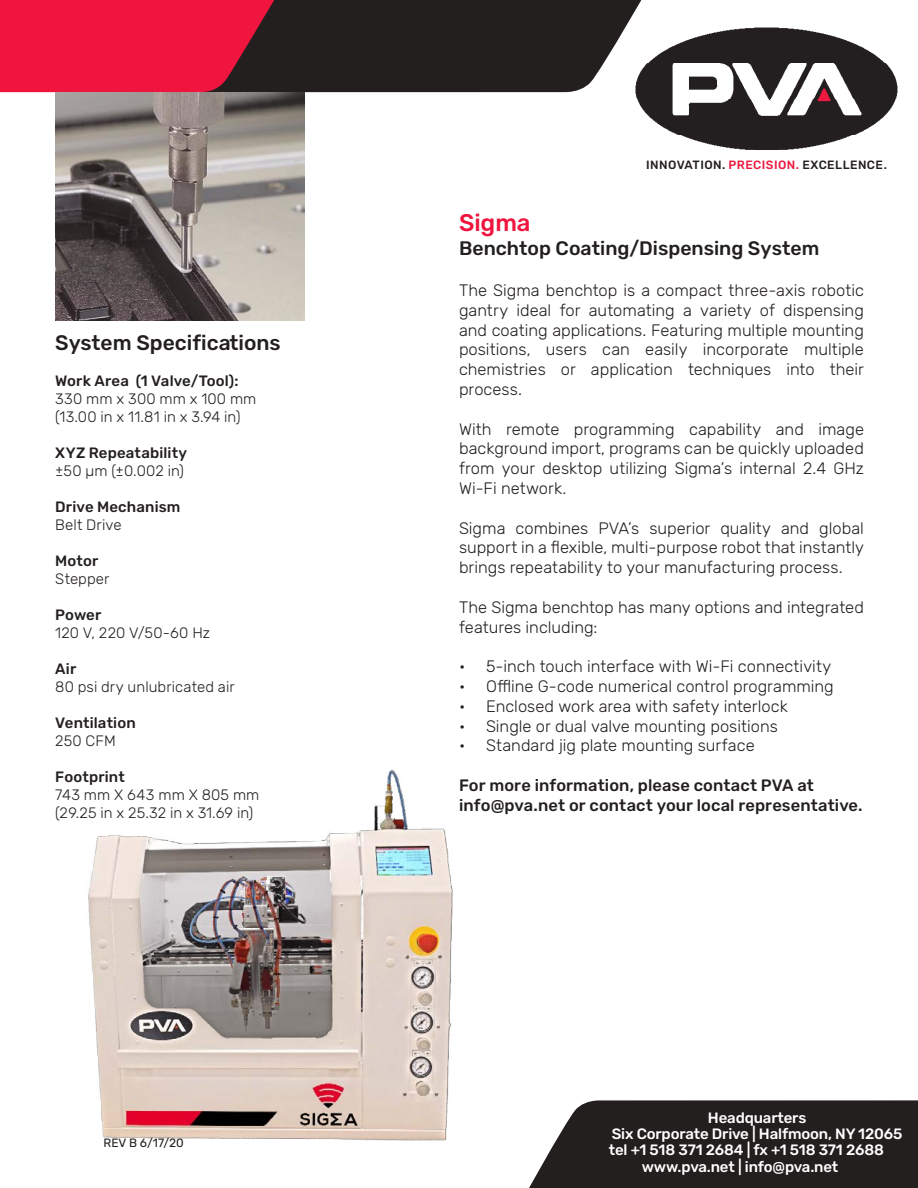
<style>
.page{position:relative;width:918px;height:1188px;background:#fff}
.page>*{position:absolute;margin:0;border:0;box-sizing:border-box;transform-origin:0 0}
.t1{font:500 24px "Rubik";letter-spacing:-.005em;color:#ef153f}
.t2{font:500 21px "Rubik";color:#241f1f}
.t3{font:500 19.5px "Rubik";color:#241f1f}
.t4{font:300 16.5px/19.8px "Rubik";color:#241f1f;text-align:justify}
.t5{font:500 16.5px/19.8px "Rubik";letter-spacing:.005em;color:#241f1f}
.t6{font:300 15px/18px "Rubik";letter-spacing:.005em;color:#241f1f}
.t7{font:500 15px/16.5px "Rubik";letter-spacing:-.01em;color:#fff}
.t8{font:500 15px "Rubik";letter-spacing:.01em;color:#241f1f}
.t9{font:500 12px "Rubik";letter-spacing:.035em;color:#241f1f}
.t10{font:12px "Rubik";color:#241f1f}
.s1{color:#ed193f}
</style>
<div class="page">
<img style="left:636px;top:28px;width:261px;height:122px">
<div style="left:529px;top:1100px;width:389px;height:88px;background:#241f1f"></div>
<svg style="left:0;top:0;width:656px;height:93px;background:#7d2938"></svg>
<img style="left:88px;top:770px;width:546px;height:412px">
<img style="left:55px;top:92px;width:249px;height:228px">
<p class="t2" style="left:55px;top:331px;width:227px">System Specifications</p>
<p class="t8" style="left:55px;top:372px;width:185px">Work Area (1 Valve/Tool):</p>
<p class="t6" style="left:55px;top:390px;width:203px">330 mm x 300 mm x 100 mm (13.00 in x 11.81 in x 3.94 in)</p>
<p class="t8" style="left:55px;top:444px;width:134px">XYZ Repeatability</p>
<p class="t6" style="left:55px;top:462px;width:130px">±50 μm (±0.002 in)</p>
<p class="t8" style="left:55px;top:498px;width:127px">Drive Mechanism</p>
<p class="t6" style="left:55px;top:516px;width:68px">Belt Drive</p>
<p class="t8" style="left:55px;top:552px;width:45px">Motor</p>
<p class="t6" style="left:55px;top:570px;width:56px">Stepper</p>
<p class="t8" style="left:55px;top:606px;width:48px">Power</p>
<p class="t6" style="left:55px;top:624px;width:156px">120 V, 220 V/50-60 Hz</p>
<p class="t8" style="left:55px;top:660px;width:23px">Air</p>
<p class="t6" style="left:55px;top:678px;width:181px">80 psi dry unlubricated air</p>
<p class="t8" style="left:55px;top:714px;width:82px">Ventilation</p>
<p class="t6" style="left:55px;top:732px;width:62px">250 CFM</p>
<p class="t8" style="left:55px;top:768px;width:71px">Footprint</p>
<p class="t6" style="left:55px;top:786px;width:206px">743 mm X 643 mm X 805 mm (29.25 in x 25.32 in x 31.69 in)</p>
<p class="t10" style="left:104px;top:1136px;width:82px">REV B 6/17/20</p>
<p class="t9" style="left:646px;top:158px;width:242px">INNOVATION. <span class="s1">PRECISION.</span> EXCELLENCE.</p>
<h1 class="t1" style="left:459px;top:210px;width:73px">Sigma</h1>
<p class="t3" style="left:459px;top:237px;width:362px">Benchtop Coating/Dispensing System</p>
<p class="t4" style="left:459px;top:281px;width:406px">The Sigma benchtop is a compact three-axis robotic gantry ideal for automating a variety of dispensing and coating applications. Featuring multiple mounting positions, users can easily incorporate multiple chemistries or application techniques into their process.</p>
<p class="t4" style="left:459px;top:419px;width:407px">With remote programming capability and image background import, programs can be quickly uploaded from your desktop utilizing Sigma’s internal 2.4 GHz Wi-Fi network.</p>
<p class="t4" style="left:459px;top:518px;width:406px">Sigma combines PVA’s superior quality and global support in a flexible, multi-purpose robot that instantly brings repeatability to your manufacturing process.</p>
<p class="t4" style="left:459px;top:598px;width:406px">The Sigma benchtop has many options and integrated features including:</p>
<p class="t4" style="left:459px;top:657px;width:374px">• 5-inch touch interface with Wi-Fi connectivity</p>
<p class="t4" style="left:459px;top:677px;width:376px">• Offline G-code numerical control programming</p>
<p class="t4" style="left:459px;top:697px;width:330px">• Enclosed work area with safety interlock</p>
<p class="t4" style="left:459px;top:716px;width:320px">• Single or dual valve mounting positions</p>
<p class="t4" style="left:459px;top:736px;width:297px">• Standard jig plate mounting surface</p>
<p class="t5" style="left:459px;top:776px;width:405px">For more information, please contact PVA at info@pva.net or contact your local representative.</p>
<p class="t7" style="left:612px;top:1110px;width:292px;text-align:center">Headquarters<br>Six Corporate Drive | Halfmoon, NY 12065</p>
<p class="t7" style="left:642px;top:1142px;width:244px;text-indent:-33px">tel +1 518 371 2684 | fx +1 518 371 2688 www.pva.net | info@pva.net</p>
</div>
